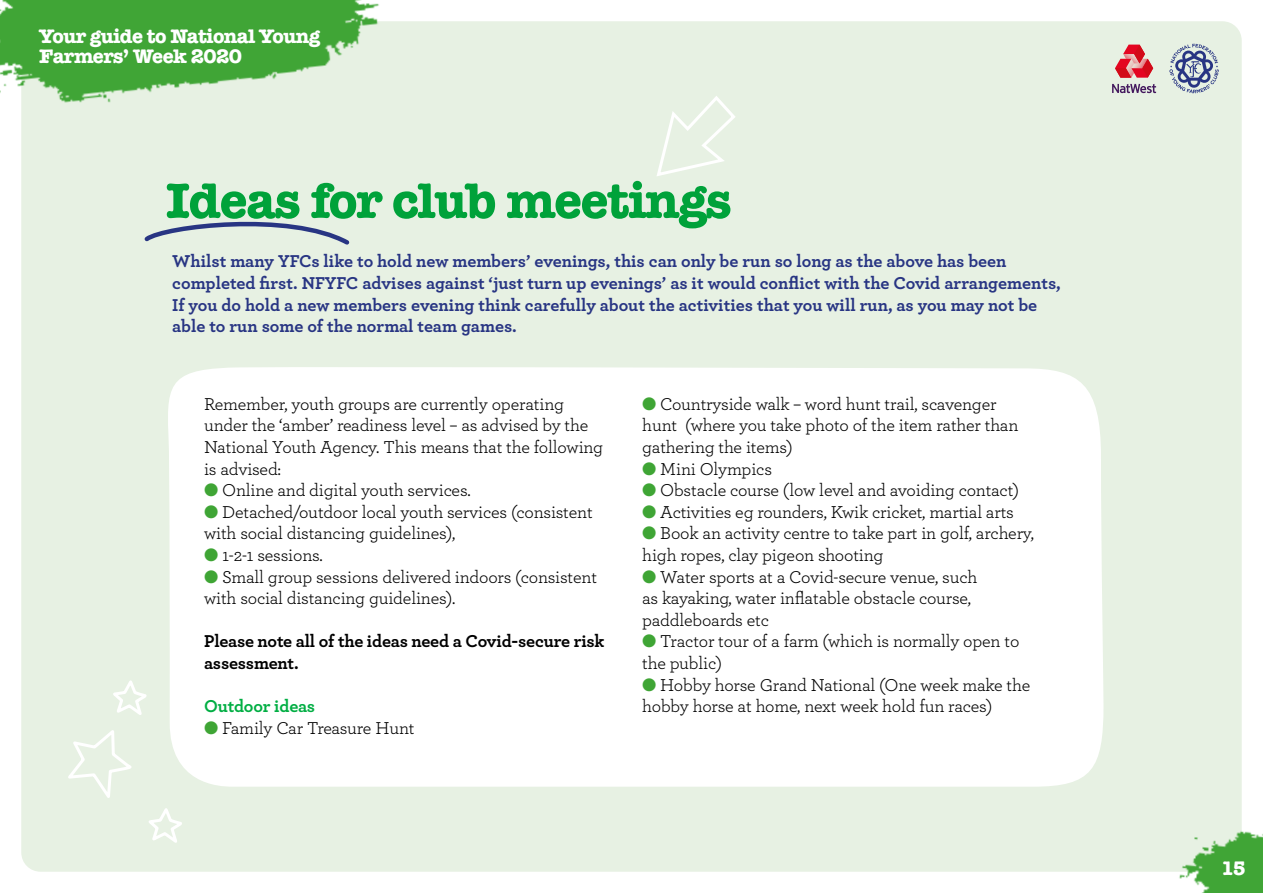
<style>
.page{position:relative;width:1263px;height:893px;background:#fff}
.page>*{position:absolute;margin:0;border:0;box-sizing:border-box;transform-origin:0 0}
.t1{font:700 51.3px "American Typewriter";letter-spacing:-.03em;color:#00a23a}
.t2{font:700 20.25px/20.2px "American Typewriter";letter-spacing:-.03em;color:#fff}
.t3{font:18px/21.6px "Archer";letter-spacing:-.01em;color:#000}
.t4{font:700 18px/21.6px "Archer";color:#283583}
.t5{font:700 18px/21.6px "Archer";letter-spacing:-.01em;color:#000}
.t6{font:700 18px "Archer";letter-spacing:-.01em;color:#00ae43}
.s1{color:#3fa535}
</style>
<div class="page">
<div style="left:11px;top:11px;width:1241px;height:871px;background:#e7f1e3;border-radius:30px"></div>
<div style="left:0;top:0;width:1263px;height:893px;border:21px solid #fff;border-radius:30px"></div>
<img style="left:0;top:0;width:462px;height:132px">
<img style="left:1154px;top:813px;width:109px;height:80px">
<svg style="left:1112px;top:84px;width:44px;height:9px"></svg>
<svg style="left:1115px;top:45px;width:38px;height:33px"></svg>
<svg style="left:1169px;top:44px;width:50px;height:49px"></svg>
<div style="left:168px;top:367px;width:935px;height:420px;background:#fff"></div>
<svg style="left:657px;top:96px;width:78px;height:80px"></svg>
<svg style="left:144px;top:221px;width:206px;height:24px"></svg>
<svg style="left:68px;top:675px;width:114px;height:168px"></svg>
<p class="t2" style="left:39px;top:25px;width:282px">Your guide to National Young<br>Farmers’ Week 2020</p>
<h1 class="t1" style="left:166px;top:156px;width:567px">Ideas for club meetings</h1>
<p class="t4" style="left:172px;top:250px;width:890px">Whilst many YFCs like to hold new members’ evenings, this can only be run so long as the above has been completed first. NFYFC advises against ‘just turn up evenings’ as it would conflict with the Covid arrangements, If you do hold a new members evening think carefully about the activities that you will run, as you may not be able to run some of the normal team games.</p>
<p class="t3" style="left:204px;top:393px;width:401px">Remember, youth groups are currently operating under the ‘amber’ readiness level – as advised by the National Youth Agency. This means that the following is advised:</p>
<p class="t3" style="left:204px;top:479px;width:268px"><span class="s1">●</span> Online and digital youth services.</p>
<p class="t3" style="left:204px;top:501px;width:390px"><span class="s1">●</span> Detached/outdoor local youth services (consistent with social distancing guidelines),</p>
<p class="t3" style="left:204px;top:544px;width:120px"><span class="s1">●</span> 1-2-1 sessions.</p>
<p class="t3" style="left:204px;top:565px;width:394px"><span class="s1">●</span> Small group sessions delivered indoors (consistent with social distancing guidelines).</p>
<p class="t5" style="left:204px;top:630px;width:402px">Please note all of the ideas need a Covid-secure risk assessment.</p>
<p class="t6" style="left:204px;top:695px;width:113px">Outdoor ideas</p>
<p class="t3" style="left:204px;top:717px;width:212px"><span class="s1">●</span> Family Car Treasure Hunt</p>
<p class="t3" style="left:642px;top:393px;width:378px"><span class="s1">●</span> Countryside walk – word hunt trail, scavenger hunt (where you take photo of the item rather than gathering the items)</p>
<p class="t3" style="left:642px;top:457px;width:131px"><span class="s1">●</span> Mini Olympics</p>
<p class="t3" style="left:642px;top:479px;width:378px"><span class="s1">●</span> Obstacle course (low level and avoiding contact)</p>
<p class="t3" style="left:642px;top:501px;width:373px"><span class="s1">●</span> Activities eg rounders, Kwik cricket, martial arts</p>
<p class="t3" style="left:642px;top:522px;width:393px"><span class="s1">●</span> Book an activity centre to take part in golf, archery, high ropes, clay pigeon shooting</p>
<p class="t3" style="left:642px;top:565px;width:337px"><span class="s1">●</span> Water sports at a Covid-secure venue, such as kayaking, water inflatable obstacle course, paddleboards etc</p>
<p class="t3" style="left:642px;top:630px;width:379px"><span class="s1">●</span> Tractor tour of a farm (which is normally open to the public)</p>
<p class="t3" style="left:642px;top:673px;width:390px"><span class="s1">●</span> Hobby horse Grand National (One week make the hobby horse at home, next week hold fun races)</p>
<p class="t2" style="left:1221px;top:857px;width:27px">15</p>
</div>
